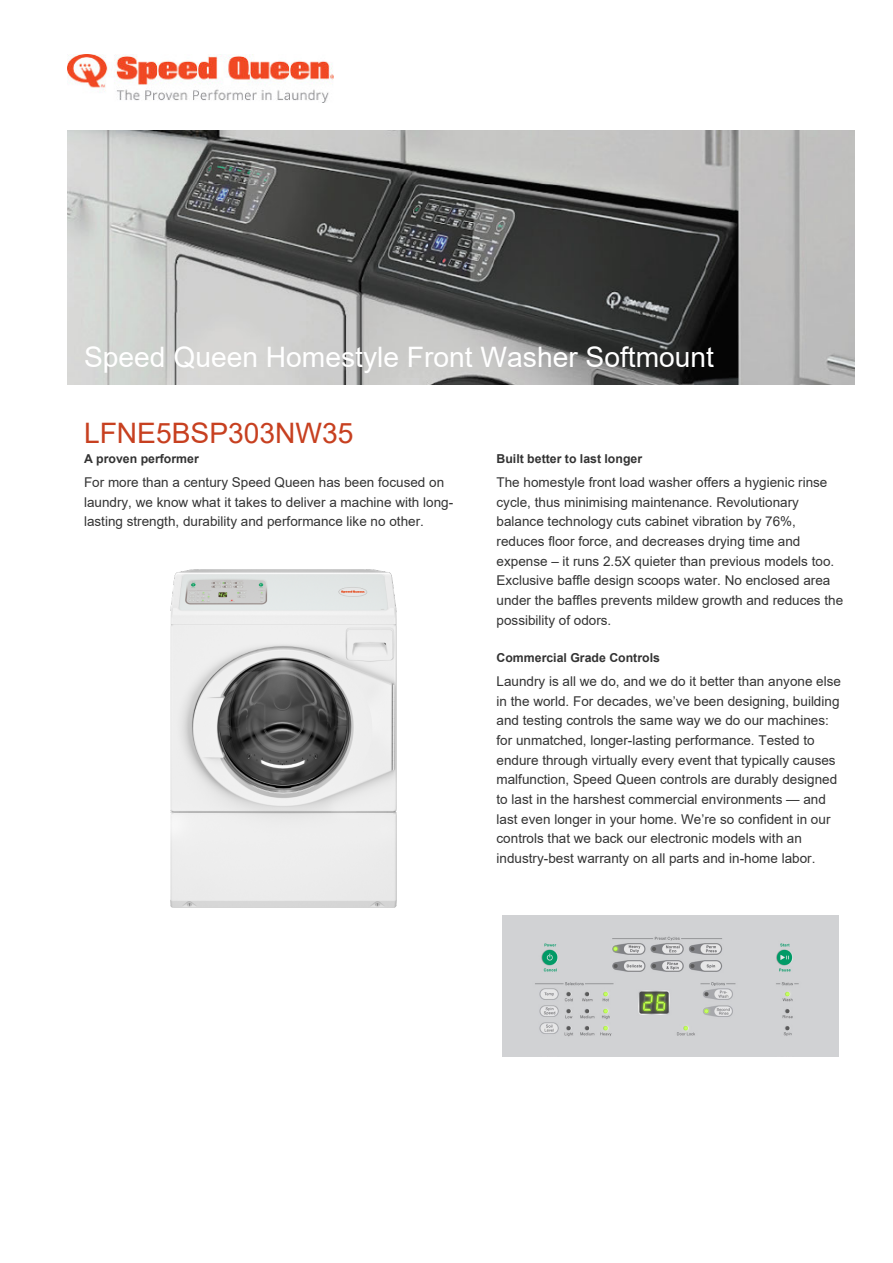
<style>
.page{position:relative;width:893px;height:1263px;background:#fff}
.page>*{position:absolute;margin:0;border:0;box-sizing:border-box;transform-origin:0 0}
.t1{font:28.2px "Arial";color:#fff}
.t2{font:28.2px "Arial";color:#c74020}
.t3{font:13.5px/19.6px "Arial";color:#333}
.t4{font:700 12.3px "Arial";color:#333}
</style>
<div class="page">
<img style="left:67px;top:131px;width:788px;height:253px">
<img style="left:67px;top:54px;width:267px;height:49px">
<img style="left:171px;top:570px;width:226px;height:337px">
<img style="left:503px;top:915px;width:335px;height:142px">
<p class="t1" style="left:84px;top:337px;width:632px">Speed Queen Homestyle Front Washer Softmount</p>
<p class="t2" style="left:84px;top:414px;width:271px">LFNE5BSP303NW35</p>
<p class="t4" style="left:84px;top:450px;width:116px">A proven performer</p>
<p class="t3" style="left:84px;top:472px;width:371px">For more than a century Speed Queen has been focused on laundry, we know what it takes to deliver a machine with long&shy;lasting strength, durability and performance like no other.</p>
<p class="t4" style="left:497px;top:450px;width:147px">Built better to last longer</p>
<p class="t3" style="left:497px;top:472px;width:348px">The homestyle front load washer offers a hygienic rinse cycle, thus minimising maintenance. Revolutionary balance technology cuts cabinet vibration by 76%, reduces floor force, and decreases drying time and expense – it runs 2.5X quieter than previous models too.<br>Exclusive baffle design scoops water. No enclosed area under the baffles prevents mildew growth and reduces the possibility of odors.</p>
<p class="t4" style="left:497px;top:649px;width:165px">Commercial Grade Controls</p>
<p class="t3" style="left:497px;top:671px;width:346px">Laundry is all we do, and we do it better than anyone else in the world. For decades, we’ve been designing, building and testing controls the same way we do our machines: for unmatched, longer-lasting performance. Tested to endure through virtually every event that typically causes malfunction, Speed Queen controls are durably designed to last in the harshest commercial environments — and last even longer in your home. We’re so confident in our controls that we back our electronic models with an industry-best warranty on all parts and in-home labor.</p>
</div>
